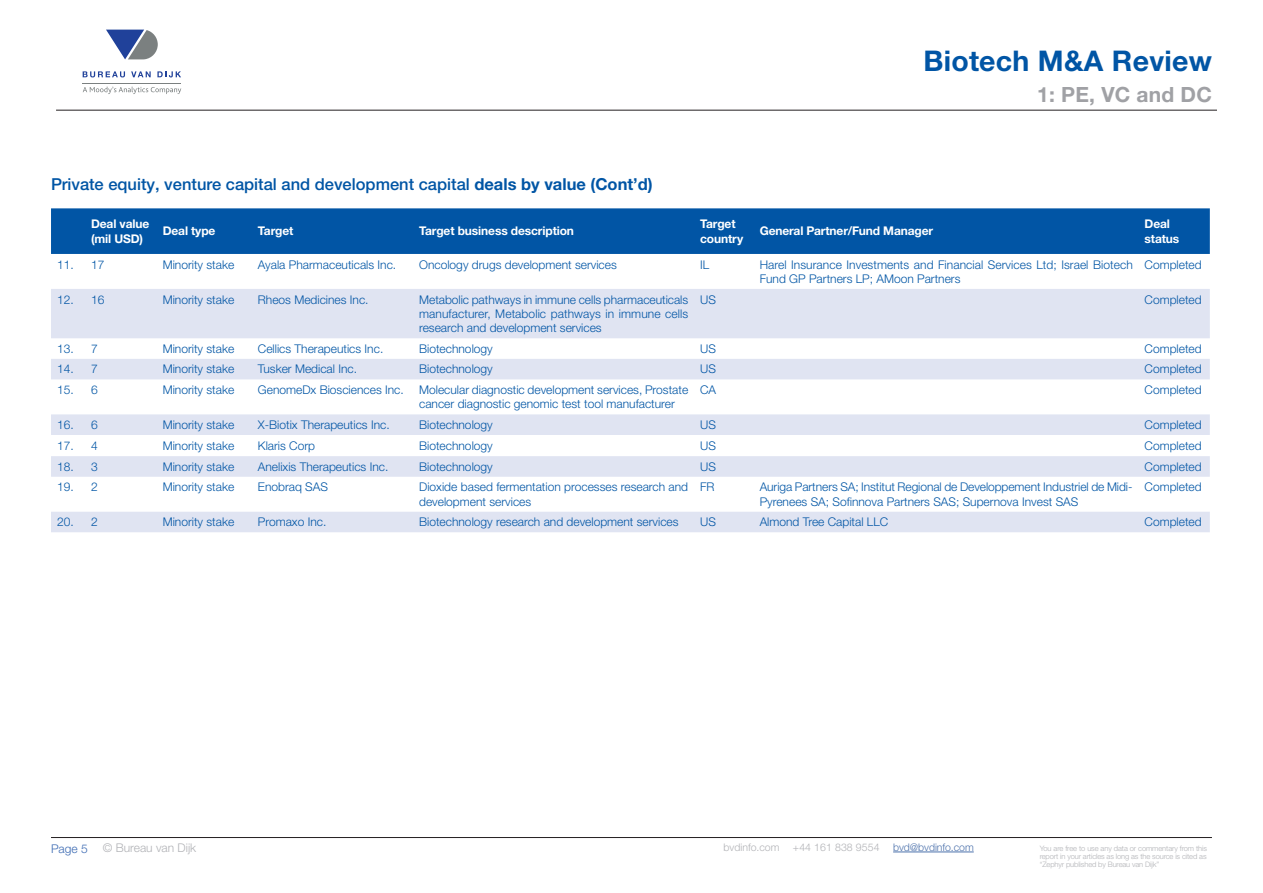
<style>
.page{position:relative;width:1263px;height:893px;background:#fff}
.page>*{position:absolute;margin:0;border:0;box-sizing:border-box;transform-origin:0 0}
.t1{font:700 28.5px "Helvetica Neue LTW1 G";letter-spacing:.01em;color:#0155a5}
.t2{font:700 21px "Helvetica Neue LTW1 G";letter-spacing:.01em;color:#a0a1a5}
.t3{font:500 16.5px "Helvetica Neue LTW1 G";color:#0155a5}
.t4{font:300 12px/14.4px "Helvetica Neue LT Std";color:#0155a5}
.t5{font:700 12px/14.4px "Helvetica Neue LTW1 G";letter-spacing:-.01em;color:#fff}
.t6{font:300 12px "Helvetica Neue LT Std";color:#b1b2b6}
.t7{font:300 12px "Helvetica Neue LT Std";color:#3d6bb3}
.t8{font:300 10.5px "Helvetica Neue LT Std";letter-spacing:.005em;color:#b1b2b6}
.t9{font:300 10.5px "Helvetica Neue LT Std";letter-spacing:-.005em;color:#4d72ac}
.t10{font:300 7.5px/8.2px "Helvetica Neue LT Std";letter-spacing:-.015em;color:#b1b2b6;text-align:justify}
.s1{font-weight:700}
</style>
<div class="page">
<hr style="left:51px;top:837px;width:1161px;height:1px;background:#231f20">
<hr style="left:56px;top:110px;width:1161px;height:1px;background:#231f20">
<svg style="left:106px;top:30px;width:52px;height:29px"></svg>
<svg style="left:83px;top:71px;width:42px;height:6px"></svg>
<svg style="left:131px;top:71px;width:20px;height:6px"></svg>
<svg style="left:157px;top:71px;width:24px;height:6px"></svg>
<hr style="left:83px;top:83px;width:98px;height:1px;background:#7b8080">
<svg style="left:83px;top:87px;width:98px;height:7px"></svg>
<hr style="left:893px;top:852px;width:81px;height:1px;background:#4d72ac">
<div style="left:51px;top:208px;width:1159px;height:46px;background:#0155a5"></div>
<svg style="left:51px;top:289px;width:1159px;height:243px;fill:#e0e4f2"></svg>
<h1 class="t1" style="left:923px;top:43px;width:290px">Biotech M&amp;A Review</h1>
<h2 class="t2" style="left:1037px;top:82px;width:176px">1: PE, VC and DC</h2>
<h3 class="t3" style="left:51px;top:175px;width:603px">Private equity, venture capital and development capital <span class="s1">deals by value (Cont’d)</span></h3>
<p class="t5" style="left:91px;top:217px;width:60px">Deal value (mil USD)</p>
<p class="t5" style="left:163px;top:224px;width:54px">Deal type</p>
<p class="t5" style="left:258px;top:224px;width:37px">Target</p>
<p class="t5" style="left:419px;top:224px;width:156px">Target business description</p>
<p class="t5" style="left:700px;top:217px;width:45px">Target country</p>
<p class="t5" style="left:760px;top:224px;width:175px">General Partner/Fund Manager</p>
<p class="t5" style="left:1144px;top:217px;width:36px">Deal status</p>
<p class="t4" style="left:57px;top:257px;width:49px">11. 17</p>
<p class="t4" style="left:163px;top:257px;width:73px">Minority stake</p>
<p class="t4" style="left:258px;top:257px;width:140px">Ayala Pharmaceuticals Inc.</p>
<p class="t4" style="left:419px;top:257px;width:199px">Oncology drugs development services</p>
<p class="t4" style="left:700px;top:257px;width:11px">IL</p>
<p class="t4" style="left:760px;top:257px;width:375px">Harel Insurance Investments and Financial Services Ltd; Israel Biotech<br>Fund GP Partners LP; AMoon Partners</p>
<p class="t4" style="left:1144px;top:257px;width:59px">Completed</p>
<p class="t4" style="left:57px;top:292px;width:49px">12. 16</p>
<p class="t4" style="left:163px;top:292px;width:73px">Minority stake</p>
<p class="t4" style="left:258px;top:292px;width:112px">Rheos Medicines Inc.</p>
<p class="t4" style="left:419px;top:292px;width:271px;text-align:justify">Metabolic pathways in immune cells pharmaceuticals manufacturer, Metabolic pathways in immune cells research and development services</p>
<p class="t4" style="left:700px;top:292px;width:17px">US</p>
<p class="t4" style="left:1144px;top:292px;width:59px">Completed</p>
<p class="t4" style="left:57px;top:341px;width:42px">13. 7</p>
<p class="t4" style="left:163px;top:341px;width:73px">Minority stake</p>
<p class="t4" style="left:258px;top:341px;width:127px">Cellics Therapeutics Inc.</p>
<p class="t4" style="left:419px;top:341px;width:75px">Biotechnology</p>
<p class="t4" style="left:700px;top:341px;width:17px">US</p>
<p class="t4" style="left:1144px;top:341px;width:59px">Completed</p>
<p class="t4" style="left:57px;top:362px;width:42px">14. 7</p>
<p class="t4" style="left:163px;top:362px;width:73px">Minority stake</p>
<p class="t4" style="left:258px;top:362px;width:101px">Tusker Medical Inc.</p>
<p class="t4" style="left:419px;top:362px;width:75px">Biotechnology</p>
<p class="t4" style="left:700px;top:362px;width:17px">US</p>
<p class="t4" style="left:1144px;top:362px;width:59px">Completed</p>
<p class="t4" style="left:57px;top:382px;width:42px">15. 6</p>
<p class="t4" style="left:163px;top:382px;width:73px">Minority stake</p>
<p class="t4" style="left:258px;top:382px;width:147px">GenomeDx Biosciences Inc.</p>
<p class="t4" style="left:419px;top:382px;width:271px">Molecular diagnostic development services, Prostate cancer diagnostic genomic test tool manufacturer</p>
<p class="t4" style="left:700px;top:382px;width:18px">CA</p>
<p class="t4" style="left:1144px;top:382px;width:59px">Completed</p>
<p class="t4" style="left:57px;top:417px;width:42px">16. 6</p>
<p class="t4" style="left:163px;top:417px;width:73px">Minority stake</p>
<p class="t4" style="left:258px;top:417px;width:133px">X-Biotix Therapeutics Inc.</p>
<p class="t4" style="left:419px;top:417px;width:75px">Biotechnology</p>
<p class="t4" style="left:700px;top:417px;width:17px">US</p>
<p class="t4" style="left:1144px;top:417px;width:59px">Completed</p>
<p class="t4" style="left:57px;top:438px;width:42px">17. 4</p>
<p class="t4" style="left:163px;top:438px;width:73px">Minority stake</p>
<p class="t4" style="left:258px;top:438px;width:59px">Klaris Corp</p>
<p class="t4" style="left:419px;top:438px;width:75px">Biotechnology</p>
<p class="t4" style="left:700px;top:438px;width:17px">US</p>
<p class="t4" style="left:1144px;top:438px;width:59px">Completed</p>
<p class="t4" style="left:57px;top:459px;width:42px">18. 3</p>
<p class="t4" style="left:163px;top:459px;width:73px">Minority stake</p>
<p class="t4" style="left:258px;top:459px;width:132px">Anelixis Therapeutics Inc.</p>
<p class="t4" style="left:419px;top:459px;width:75px">Biotechnology</p>
<p class="t4" style="left:700px;top:459px;width:17px">US</p>
<p class="t4" style="left:1144px;top:459px;width:59px">Completed</p>
<p class="t4" style="left:57px;top:480px;width:42px">19. 2</p>
<p class="t4" style="left:163px;top:480px;width:73px">Minority stake</p>
<p class="t4" style="left:258px;top:480px;width:72px">Enobraq SAS</p>
<p class="t4" style="left:419px;top:480px;width:270px">Dioxide based fermentation processes research and development services</p>
<p class="t4" style="left:700px;top:480px;width:16px">FR</p>
<p class="t4" style="left:760px;top:480px;width:374px">Auriga Partners SA; Institut Regional de Developpement Industriel de Midi-<br>Pyrenees SA; Sofinnova Partners SAS; Supernova Invest SAS</p>
<p class="t4" style="left:1144px;top:480px;width:59px">Completed</p>
<p class="t4" style="left:57px;top:515px;width:42px">20. 2</p>
<p class="t4" style="left:163px;top:515px;width:73px">Minority stake</p>
<p class="t4" style="left:258px;top:515px;width:70px">Promaxo Inc.</p>
<p class="t4" style="left:419px;top:515px;width:261px">Biotechnology research and development services</p>
<p class="t4" style="left:700px;top:515px;width:17px">US</p>
<p class="t4" style="left:760px;top:515px;width:130px">Almond Tree Capital LLC</p>
<p class="t4" style="left:1144px;top:515px;width:59px">Completed</p>
<p class="t7" style="left:51px;top:841px;width:38px">Page 5</p>
<p class="t6" style="left:103px;top:840px;width:95px">© Bureau van Dijk</p>
<p class="t8" style="left:723px;top:841px;width:58px">bvdinfo.com</p>
<p class="t8" style="left:793px;top:841px;width:88px">+44 161 838 9554</p>
<p class="t9" style="left:893px;top:841px;width:82px">bvd@bvdinfo.com</p>
<p class="t10" style="left:1040px;top:844px;width:169px">You are free to use any data or commentary from this report in your articles as long as the source is cited as “Zephyr published by Bureau van Dijk”</p>
</div>
